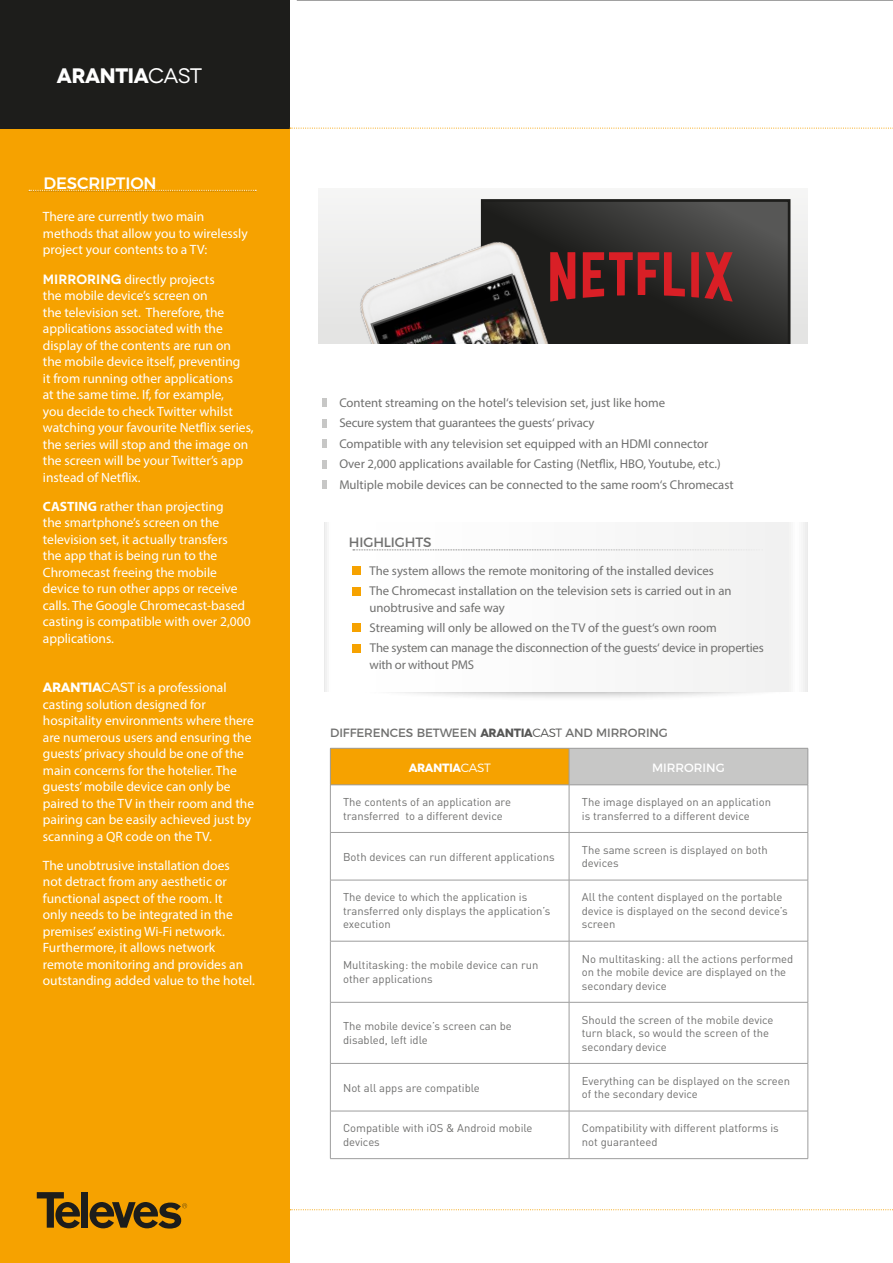
<style>
.page{position:relative;width:893px;height:1263px;background:#fff}
.page>*{position:absolute;margin:0;border:0;box-sizing:border-box;transform-origin:0 0}
.t1{font:700 expanded 21px "Novecento";letter-spacing:-.03em;color:#fff}
.t2{font:500 16.5px "Montserrat";letter-spacing:-.01em;color:#fff}
.t3{font:13.5px/16.5px "Myriad Pro";color:#fff}
.t4{font:13.5px "Montserrat";letter-spacing:-.01em;color:#70706f}
.t5{font:12.75px/20.4px "Myriad Pro";color:#70706f}
.t6{font:12px "Montserrat";letter-spacing:-.01em;color:#70706f}
.t7{font:700 expanded 12px "Novecento";letter-spacing:-.03em;color:#fff}
.t8{font:12px "Montserrat";color:#fff}
.t9{font:11.25px/13.5px "DIN Pro";color:#70706f}
.s1{font-weight:400}
.s2{font-family:"Novecento";font-weight:600;font-stretch:expanded}
.s3{font-weight:700}
.s4{font-family:"Novecento";font-weight:700;font-stretch:expanded}
.s5{font-family:"Montserrat";font-weight:300}
.s6{font-family:"Novecento";font-weight:700;font-stretch:expanded;color:#575756}
.s7{font-weight:300;color:#575756}
.s8{font-family:"Montserrat";font-weight:300;font-stretch:normal}
</style>
<div class="page">
<svg style="left:318px;top:195px;width:490px;height:149px;fill:#f2f2f1"></svg>
<svg style="left:485px;top:203px;width:301px;height:141px;background:#343432"></svg>
<div style="left:481px;top:199px;width:309px;height:170px;border:3px solid #1d1d1b"></div>
<img style="left:346px;top:222px;width:244px;height:122px">
<svg style="left:348px;top:674px;width:457px;height:28px;fill:#f6f6f6"></svg>
<div style="left:0;top:0;width:289px;height:1263px;background:#f6a200"></div>
<hr style="left:297px;top:0;width:596px;height:1px;background:#70706f">
<div style="left:0;top:0;width:289px;height:129px;background:#1d1d1b"></div>
<hr style="left:28px;top:191px;width:228px;height:1px;background:#1d1d1b;opacity:.4">
<svg style="left:29px;top:190px;width:227px;height:1px"></svg>
<svg style="left:290px;top:128px;width:603px;height:1px"></svg>
<svg style="left:290px;top:1209px;width:603px;height:1px"></svg>
<svg style="left:37px;top:1192px;width:43px;height:36px"></svg>
<svg style="left:89px;top:1202px;width:98px;height:26px"></svg>
<div style="left:81px;top:1192px;width:7px;height:35px;background:#1d1d1b"></div>
<div style="left:330px;top:748px;width:239px;height:37px;background:#f6a200"></div>
<div style="left:569px;top:748px;width:239px;height:37px;background:#c7c7c6"></div>
<hr style="left:330px;top:748px;width:239px;height:1px;background:#9d9d9d">
<hr style="left:330px;top:748px;width:1px;height:37px;background:#9d9d9d">
<hr style="left:569px;top:748px;width:239px;height:1px;background:#9d9d9d">
<hr style="left:569px;top:748px;width:1px;height:37px;background:#9d9d9d">
<hr style="left:808px;top:748px;width:1px;height:37px;background:#9d9d9d">
<hr style="left:330px;top:784px;width:239px;height:1px;background:#9d9d9d">
<hr style="left:330px;top:785px;width:1px;height:47px;background:#9d9d9d">
<hr style="left:569px;top:784px;width:239px;height:1px;background:#9d9d9d">
<hr style="left:569px;top:785px;width:1px;height:47px;background:#9d9d9d">
<hr style="left:808px;top:785px;width:1px;height:47px;background:#9d9d9d">
<hr style="left:330px;top:832px;width:239px;height:1px;background:#9d9d9d">
<hr style="left:330px;top:833px;width:1px;height:47px;background:#9d9d9d">
<hr style="left:569px;top:832px;width:239px;height:1px;background:#9d9d9d">
<hr style="left:569px;top:833px;width:1px;height:47px;background:#9d9d9d">
<hr style="left:808px;top:833px;width:1px;height:47px;background:#9d9d9d">
<hr style="left:330px;top:880px;width:239px;height:1px;background:#9d9d9d">
<hr style="left:330px;top:880px;width:1px;height:61px;background:#9d9d9d">
<hr style="left:569px;top:880px;width:239px;height:1px;background:#9d9d9d">
<hr style="left:569px;top:880px;width:1px;height:61px;background:#9d9d9d">
<hr style="left:808px;top:880px;width:1px;height:61px;background:#9d9d9d">
<hr style="left:330px;top:941px;width:239px;height:1px;background:#9d9d9d">
<hr style="left:330px;top:941px;width:1px;height:61px;background:#9d9d9d">
<hr style="left:569px;top:941px;width:239px;height:1px;background:#9d9d9d">
<hr style="left:569px;top:941px;width:1px;height:61px;background:#9d9d9d">
<hr style="left:808px;top:941px;width:1px;height:61px;background:#9d9d9d">
<hr style="left:330px;top:1002px;width:239px;height:1px;background:#9d9d9d">
<hr style="left:330px;top:1002px;width:1px;height:61px;background:#9d9d9d">
<hr style="left:569px;top:1002px;width:239px;height:1px;background:#9d9d9d">
<hr style="left:569px;top:1002px;width:1px;height:61px;background:#9d9d9d">
<hr style="left:808px;top:1002px;width:1px;height:61px;background:#9d9d9d">
<hr style="left:330px;top:1063px;width:239px;height:1px;background:#9d9d9d">
<hr style="left:330px;top:1063px;width:1px;height:48px;background:#9d9d9d">
<hr style="left:569px;top:1063px;width:239px;height:1px;background:#9d9d9d">
<hr style="left:569px;top:1063px;width:1px;height:48px;background:#9d9d9d">
<hr style="left:808px;top:1063px;width:1px;height:48px;background:#9d9d9d">
<hr style="left:330px;top:1111px;width:239px;height:1px;background:#9d9d9d">
<hr style="left:330px;top:1111px;width:1px;height:47px;background:#9d9d9d">
<hr style="left:569px;top:1111px;width:239px;height:1px;background:#9d9d9d">
<hr style="left:569px;top:1111px;width:1px;height:47px;background:#9d9d9d">
<hr style="left:808px;top:1111px;width:1px;height:47px;background:#9d9d9d">
<hr style="left:330px;top:1158px;width:239px;height:1px;background:#9d9d9d">
<hr style="left:569px;top:1158px;width:239px;height:1px;background:#9d9d9d">
<div style="left:325px;top:523px;width:483px;height:168px;background:#f9f9f9"></div>
<svg style="left:353px;top:549px;width:410px;height:1px"></svg>
<div style="left:353px;top:567px;width:8px;height:8px;background:#f6a200"></div>
<div style="left:353px;top:587px;width:8px;height:8px;background:#f6a200"></div>
<div style="left:353px;top:624px;width:8px;height:8px;background:#f6a200"></div>
<div style="left:353px;top:644px;width:8px;height:8px;background:#f6a200"></div>
<div style="left:317px;top:344px;width:542px;height:158px;background:#fff"></div>
<div style="left:322px;top:399px;width:5px;height:8px;background:#c7c7c6"></div>
<div style="left:322px;top:419px;width:5px;height:8px;background:#c7c7c6"></div>
<div style="left:322px;top:440px;width:5px;height:8px;background:#c7c7c6"></div>
<div style="left:322px;top:460px;width:5px;height:8px;background:#c7c7c6"></div>
<div style="left:322px;top:481px;width:5px;height:8px;background:#c7c7c6"></div>
<svg style="left:369px;top:252px;width:206px;height:92px;background:#827675"></svg>
<svg style="left:583px;top:252px;width:102px;height:46px;background:#732224"></svg>
<svg style="left:691px;top:252px;width:42px;height:50px;background:#87292c"></svg>
<h1 class="t1" style="left:57px;top:62px;width:147px">ARANTIA<span class="s1">CAST</span></h1>
<p class="t2" style="left:44px;top:170px;width:115px">DESCRIPTION</p>
<p class="t3" style="left:43px;top:208px;width:206px">There are currently two main methods that allow you to wirelessly project your contents to a TV:</p>
<p class="t3" style="left:43px;top:271px;width:212px"><span class="s2">MIRRORING</span> directly projects<br>the mobile device’s screen on<br>the television set. Therefore, the applications associated with the display of the contents are run on<br>the mobile device itself, preventing<br>it from running other applications<br>at the same time. If, for example,<br>you decide to check Twitter whilst watching your favourite Netflix series, the series will stop and the image on the screen will be your Twitter’s app instead of Netflix.</p>
<p class="t3" style="left:43px;top:498px;width:209px"><span class="s3">CASTING</span> rather than projecting<br>the smartphone’s screen on the television set, it actually transfers<br>the app that is being run to the<br>Chromecast freeing the mobile device to run other apps or receive calls. The Google Chromecast-based casting is compatible with over 2,000 applications.</p>
<p class="t3" style="left:43px;top:679px;width:213px"><span class="s4">ARANTIA</span><span class="s5">CAST</span> is a professional casting solution designed for hospitality environments where there are numerous users and ensuring the guests’ privacy should be one of the main concerns for the hotelier. The guests’ mobile device can only be paired to the TV in their room and the pairing can be easily achieved just by scanning a QR code on the TV.</p>
<p class="t3" style="left:43px;top:857px;width:214px">The unobtrusive installation does<br>not detract from any aesthetic or functional aspect of the room. It<br>only needs to be integrated in the premises’ existing Wi-Fi network.<br>Furthermore, it allows network remote monitoring and provides an outstanding added value to the hotel.</p>
<p class="t5" style="left:339px;top:392px;width:396px">Content streaming on the hotel‘s television set, just like home<br>Secure system that guarantees the guests‘ privacy<br>Compatible with any television set equipped with an HDMI connector Over 2,000 applications available for Casting (Netflix, HBO, Youtube, etc.)<br>Multiple mobile devices can be connected to the same room‘s Chromecast</p>
<p class="t4" style="left:349px;top:531px;width:84px">HIGHLIGHTS</p>
<p class="t5" style="left:370px;top:560px;width:364px">The system allows the remote monitoring of the installed devices<br>The Chromecast installation on the television sets is carried out in an</p>
<p class="t5" style="left:370px;top:597px;width:396px">unobtrusive and safe way<br>Streaming will only be allowed on the TV of the guest‘s own room<br>The system can manage the disconnection of the guests‘ device in properties</p>
<p class="t5" style="left:370px;top:654px;width:106px">with or without PMS</p>
<p class="t6" style="left:330px;top:723px;width:339px">DIFFERENCES BETWEEN <span class="s6">ARANTIA</span><span class="s7">CAST</span> AND MIRRORING</p>
<p class="t7" style="left:409px;top:761px;width:83px">ARANTIA<span class="s8">CAST</span></p>
<p class="t8" style="left:652px;top:758px;width:74px">MIRRORING</p>
<p class="t9" style="left:343px;top:795px;width:169px">The contents of an application are transferred to a different device</p>
<p class="t9" style="left:582px;top:795px;width:191px">The image displayed on an application is transferred to a different device</p>
<p class="t9" style="left:343px;top:849px;width:213px">Both devices can run different applications</p>
<p class="t9" style="left:582px;top:843px;width:188px">The same screen is displayed on both devices</p>
<p class="t9" style="left:343px;top:890px;width:209px">The device to which the application is transferred only displays the application’s execution</p>
<p class="t9" style="left:582px;top:890px;width:207px">All the content displayed on the portable device is displayed on the second device’s screen</p>
<p class="t9" style="left:343px;top:958px;width:197px">Multitasking: the mobile device can run other applications</p>
<p class="t9" style="left:582px;top:951px;width:213px">No multitasking: all the actions performed on the mobile device are displayed on the secondary device</p>
<p class="t9" style="left:343px;top:1019px;width:170px">The mobile device’s screen can be disabled, left idle</p>
<p class="t9" style="left:582px;top:1012px;width:193px">Should the screen of the mobile device turn black, so would the screen of the secondary device</p>
<p class="t9" style="left:343px;top:1080px;width:138px">Not all apps are compatible</p>
<p class="t9" style="left:582px;top:1074px;width:210px">Everything can be displayed on the screen of the secondary device</p>
<p class="t9" style="left:343px;top:1121px;width:191px">Compatible with iOS &amp; Android mobile devices</p>
<p class="t9" style="left:582px;top:1121px;width:199px">Compatibility with different platforms is not guaranteed</p>
</div>
